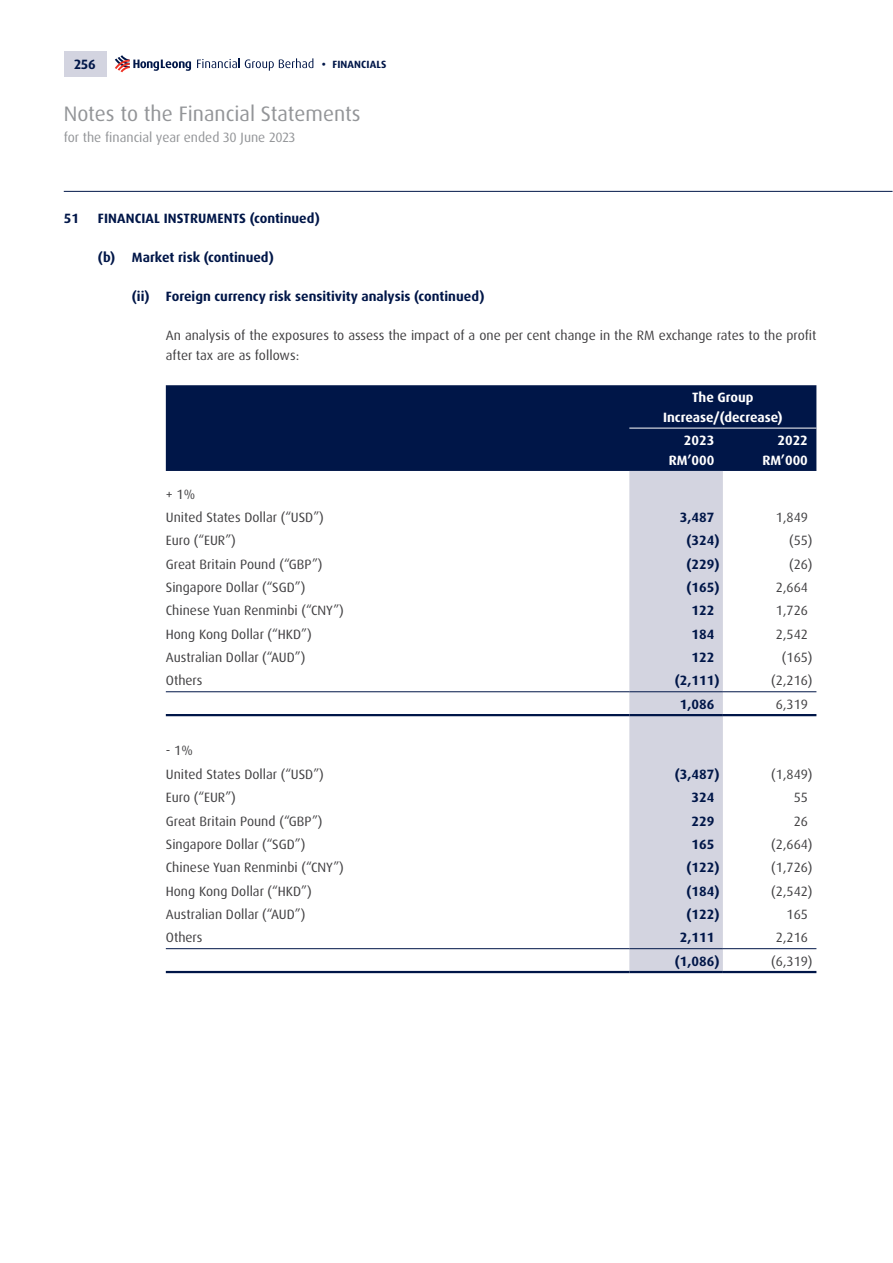
<style>
.page{position:relative;width:893px;height:1263px;background:#fff}
.page>*{position:absolute;margin:0;border:0;box-sizing:border-box;transform-origin:0 0}
.t1{font:21px "Dax OT";color:#939598}
.t2{font:13.5px/23.4px "Dax OT";color:#414042}
.t3{font:700 13.5px "Dax OT";color:#001648}
.t4{font:700 13.5px/19.5px "Dax OT";color:#fff;text-align:right}
.t5{font:13.5px "Dax OT";color:#939598}
.t6{font:700 10.5px "Dax OT";letter-spacing:.01em;color:#001648}
</style>
<div class="page">
<div style="left:64px;top:51px;width:42px;height:26px;background:#d3d4e0"></div>
<svg style="left:197px;top:58px;width:116px;height:13px"></svg>
<svg style="left:115px;top:55px;width:76px;height:17px"></svg>
<hr style="left:64px;top:191px;width:828px;height:1px;background:#001648">
<div style="left:166px;top:385px;width:650px;height:86px;background:#001648"></div>
<div style="left:629px;top:471px;width:94px;height:500px;background:#d3d4e0"></div>
<hr style="left:166px;top:948px;width:463px;height:1px;background:#001648">
<hr style="left:629px;top:948px;width:94px;height:1px;background:#001648">
<hr style="left:723px;top:948px;width:93px;height:1px;background:#001648">
<hr style="left:166px;top:691px;width:463px;height:1px;background:#001648">
<hr style="left:629px;top:691px;width:94px;height:1px;background:#001648">
<hr style="left:723px;top:691px;width:93px;height:1px;background:#001648">
<hr style="left:166px;top:714px;width:463px;height:2px;background:#001648">
<hr style="left:629px;top:714px;width:94px;height:2px;background:#001648">
<hr style="left:723px;top:714px;width:93px;height:2px;background:#001648">
<hr style="left:166px;top:971px;width:463px;height:2px;background:#001648">
<hr style="left:629px;top:971px;width:94px;height:2px;background:#001648">
<hr style="left:723px;top:971px;width:93px;height:2px;background:#001648">
<hr style="left:629px;top:428px;width:94px;height:1px;background:#fff">
<hr style="left:723px;top:428px;width:93px;height:1px;background:#fff">
<p class="t3" style="left:74px;top:56px;width:23px">256</p>
<p class="t6" style="left:322px;top:58px;width:66px">• FINANCIALS</p>
<h1 class="t1" style="left:64px;top:100px;width:298px">Notes to the Financial Statements</h1>
<p class="t5" style="left:64px;top:128px;width:233px">for the financial year ended 30 June 2023</p>
<p class="t3" style="left:64px;top:210px;width:17px">51</p>
<p class="t3" style="left:98px;top:210px;width:224px">FINANCIAL INSTRUMENTS (continued)</p>
<p class="t3" style="left:98px;top:249px;width:178px">(b) Market risk (continued)</p>
<p class="t3" style="left:132px;top:288px;width:354px">(ii) Foreign currency risk sensitivity analysis (continued)</p>
<p class="t2" style="left:166px;top:326px;width:652px;line-height:19.5px">An analysis of the exposures to assess the impact of a one per cent change in the RM exchange rates to the profit after tax are as follows:</p>
<p class="t4" style="left:663px;top:388px;width:121px;text-align:center">The Group<br>Increase/(decrease)</p>
<p class="t4" style="left:669px;top:431px;width:47px">2023<br>RM’000</p>
<p class="t4" style="left:762px;top:431px;width:47px">2022<br>RM’000</p>
<p class="t2" style="left:166px;top:482px;width:160px">+ 1%<br>United States Dollar (“USD”)</p>
<p class="t3" style="left:680px;top:508px;width:36px">3,487</p>
<p class="t2" style="left:776px;top:506px;width:33px">1,849</p>
<p class="t2" style="left:166px;top:529px;width:72px">Euro (“EUR”)</p>
<p class="t3" style="left:686px;top:532px;width:35px">(324)</p>
<p class="t2" style="left:789px;top:529px;width:25px">(55)</p>
<p class="t2" style="left:166px;top:552px;width:158px">Great Britain Pound (“GBP”)</p>
<p class="t3" style="left:686px;top:555px;width:35px">(229)</p>
<p class="t2" style="left:789px;top:552px;width:25px">(26)</p>
<p class="t2" style="left:166px;top:576px;width:141px">Singapore Dollar (“SGD”)</p>
<p class="t3" style="left:686px;top:579px;width:35px">(165)</p>
<p class="t2" style="left:776px;top:576px;width:33px">2,664</p>
<p class="t2" style="left:166px;top:599px;width:180px">Chinese Yuan Renminbi (“CNY”)</p>
<p class="t3" style="left:691px;top:602px;width:24px">122</p>
<p class="t2" style="left:776px;top:599px;width:33px">1,726</p>
<p class="t2" style="left:166px;top:622px;width:147px">Hong Kong Dollar (“HKD”)</p>
<p class="t3" style="left:691px;top:625px;width:24px">184</p>
<p class="t2" style="left:776px;top:622px;width:33px">2,542</p>
<p class="t2" style="left:166px;top:646px;width:141px">Australian Dollar (“AUD”)</p>
<p class="t3" style="left:691px;top:649px;width:24px">122</p>
<p class="t2" style="left:782px;top:646px;width:32px">(165)</p>
<p class="t2" style="left:166px;top:669px;width:38px">Others</p>
<p class="t3" style="left:675px;top:672px;width:46px">(2,111)</p>
<p class="t2" style="left:771px;top:669px;width:43px">(2,216)</p>
<p class="t3" style="left:680px;top:695px;width:36px">1,086</p>
<p class="t2" style="left:776px;top:692px;width:33px">6,319</p>
<p class="t2" style="left:166px;top:739px;width:160px">- 1%<br>United States Dollar (“USD”)</p>
<p class="t3" style="left:675px;top:765px;width:46px">(3,487)</p>
<p class="t2" style="left:771px;top:762px;width:43px">(1,849)</p>
<p class="t2" style="left:166px;top:786px;width:72px">Euro (“EUR”)</p>
<p class="t3" style="left:691px;top:789px;width:24px">324</p>
<p class="t2" style="left:794px;top:786px;width:16px">55</p>
<p class="t2" style="left:166px;top:809px;width:158px">Great Britain Pound (“GBP”)</p>
<p class="t3" style="left:691px;top:812px;width:24px">229</p>
<p class="t2" style="left:794px;top:809px;width:16px">26</p>
<p class="t2" style="left:166px;top:833px;width:141px">Singapore Dollar (“SGD”)</p>
<p class="t3" style="left:691px;top:835px;width:24px">165</p>
<p class="t2" style="left:771px;top:833px;width:43px">(2,664)</p>
<p class="t2" style="left:166px;top:856px;width:180px">Chinese Yuan Renminbi (“CNY”)</p>
<p class="t3" style="left:686px;top:859px;width:35px">(122)</p>
<p class="t2" style="left:771px;top:856px;width:43px">(1,726)</p>
<p class="t2" style="left:166px;top:879px;width:147px">Hong Kong Dollar (“HKD”)</p>
<p class="t3" style="left:686px;top:882px;width:35px">(184)</p>
<p class="t2" style="left:771px;top:879px;width:43px">(2,542)</p>
<p class="t2" style="left:166px;top:903px;width:141px">Australian Dollar (“AUD”)</p>
<p class="t3" style="left:686px;top:906px;width:35px">(122)</p>
<p class="t2" style="left:786px;top:903px;width:23px">165</p>
<p class="t2" style="left:166px;top:926px;width:38px">Others</p>
<p class="t3" style="left:680px;top:929px;width:36px">2,111</p>
<p class="t2" style="left:776px;top:926px;width:33px">2,216</p>
<p class="t3" style="left:675px;top:952px;width:46px">(1,086)</p>
<p class="t2" style="left:771px;top:949px;width:43px">(6,319)</p>
</div>
